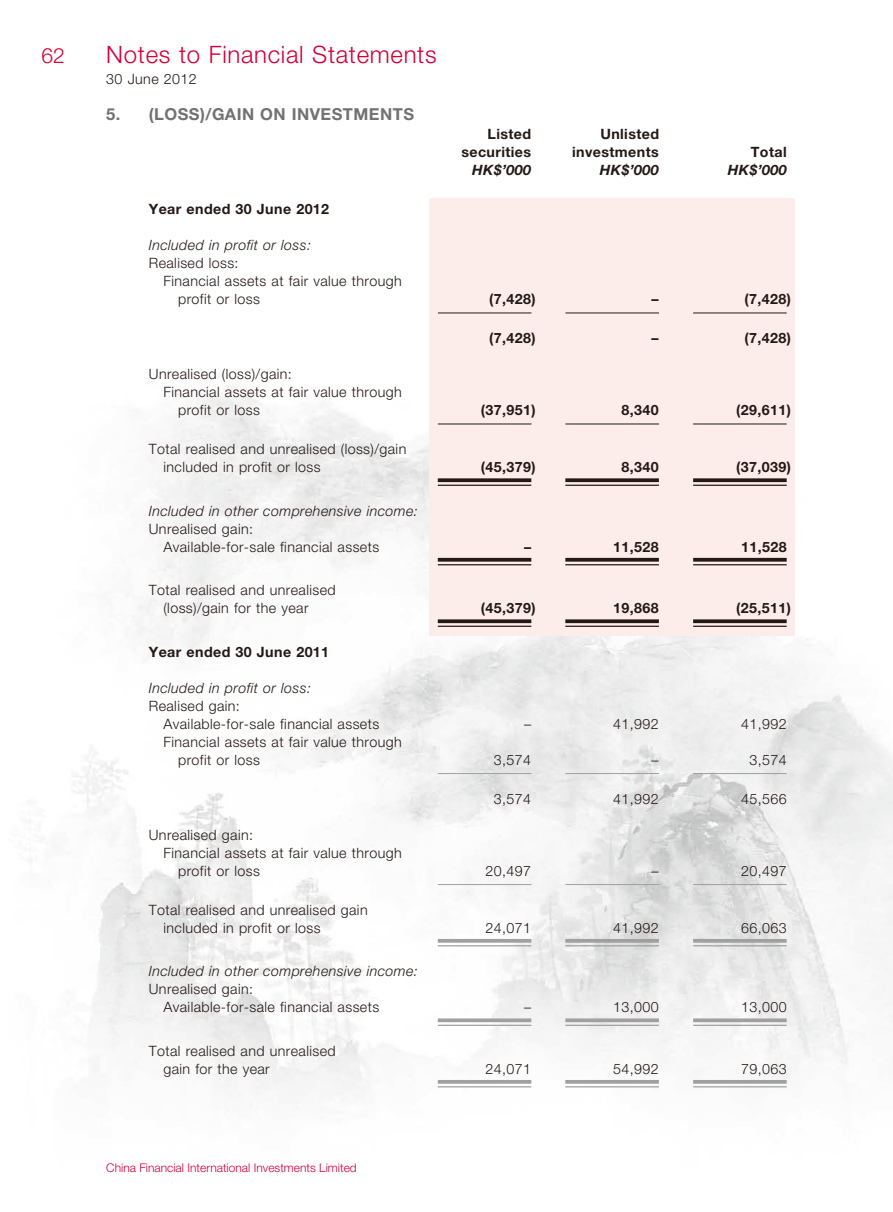
<style>
.page{position:relative;width:893px;height:1212px;background:#fff}
.page>*{position:absolute;margin:0;border:0;box-sizing:border-box;transform-origin:0 0}
.t1{font:300 24px "Helvetica Neue LT Std";letter-spacing:.03em;color:#d30038}
.t2{font:300 21px "Helvetica Neue LT Std";color:#d30038}
.t3{font:700 16.5px "Helvetica Neue LT Std";letter-spacing:.03em;color:#727272}
.t4{font:300 14.25px/18px "Helvetica Neue LT Std";letter-spacing:.03em;color:#231916}
.t5{font:700 14.25px "Helvetica Neue LT Std";letter-spacing:.03em;color:#231916}
.t6{font:italic 300 14.25px "Helvetica Neue LT Std";letter-spacing:.03em;color:#231916}
.t7{font:italic 700 14.25px "Helvetica Neue LT Std";letter-spacing:.03em;color:#231916}
.t8{font:300 12px "Helvetica Neue LT Std";color:#d30038}
</style>
<div class="page">
<img style="left:25px;top:376px;width:868px;height:730px">
<div style="left:429px;top:198px;width:366px;height:438px;background:#fcedea"></div>
<hr style="left:438px;top:313px;width:93px;height:1px;background:#231916">
<hr style="left:565px;top:313px;width:94px;height:1px;background:#231916">
<hr style="left:693px;top:313px;width:94px;height:1px;background:#231916">
<hr style="left:438px;top:424px;width:93px;height:1px;background:#231916">
<hr style="left:565px;top:424px;width:94px;height:1px;background:#231916">
<hr style="left:693px;top:424px;width:94px;height:1px;background:#231916">
<svg style="left:438px;top:478px;width:93px;height:4px"></svg>
<hr style="left:438px;top:485px;width:93px;height:1px;background:#231916">
<svg style="left:565px;top:478px;width:94px;height:4px"></svg>
<hr style="left:565px;top:485px;width:94px;height:1px;background:#231916">
<svg style="left:693px;top:478px;width:94px;height:4px"></svg>
<hr style="left:693px;top:485px;width:94px;height:1px;background:#231916">
<svg style="left:438px;top:558px;width:93px;height:4px"></svg>
<hr style="left:438px;top:564px;width:93px;height:1px;background:#231916">
<svg style="left:565px;top:558px;width:94px;height:4px"></svg>
<hr style="left:565px;top:564px;width:94px;height:1px;background:#231916">
<svg style="left:693px;top:558px;width:94px;height:4px"></svg>
<hr style="left:693px;top:564px;width:94px;height:1px;background:#231916">
<svg style="left:438px;top:619px;width:93px;height:4px"></svg>
<hr style="left:438px;top:626px;width:93px;height:1px;background:#231916">
<svg style="left:565px;top:619px;width:94px;height:4px"></svg>
<hr style="left:565px;top:626px;width:94px;height:1px;background:#231916">
<svg style="left:693px;top:619px;width:94px;height:4px"></svg>
<hr style="left:693px;top:626px;width:94px;height:1px;background:#231916">
<hr style="left:438px;top:773px;width:93px;height:1px;background:#a0a0a1">
<hr style="left:565px;top:773px;width:94px;height:1px;background:#a0a0a1">
<hr style="left:693px;top:773px;width:94px;height:1px;background:#a0a0a1">
<hr style="left:438px;top:884px;width:93px;height:1px;background:#a0a0a1">
<hr style="left:565px;top:884px;width:94px;height:1px;background:#a0a0a1">
<hr style="left:693px;top:884px;width:94px;height:1px;background:#a0a0a1">
<svg style="left:438px;top:939px;width:93px;height:4px"></svg>
<hr style="left:438px;top:945px;width:93px;height:1px;background:#a0a0a1">
<svg style="left:565px;top:939px;width:94px;height:4px"></svg>
<hr style="left:565px;top:945px;width:94px;height:1px;background:#a0a0a1">
<svg style="left:693px;top:939px;width:94px;height:4px"></svg>
<hr style="left:693px;top:945px;width:94px;height:1px;background:#a0a0a1">
<svg style="left:438px;top:1018px;width:93px;height:4px"></svg>
<hr style="left:438px;top:1025px;width:93px;height:1px;background:#a0a0a1">
<svg style="left:565px;top:1018px;width:94px;height:4px"></svg>
<hr style="left:565px;top:1025px;width:94px;height:1px;background:#a0a0a1">
<svg style="left:693px;top:1018px;width:94px;height:4px"></svg>
<hr style="left:693px;top:1025px;width:94px;height:1px;background:#a0a0a1">
<svg style="left:438px;top:1080px;width:93px;height:4px"></svg>
<hr style="left:438px;top:1086px;width:93px;height:1px;background:#a0a0a1">
<svg style="left:565px;top:1080px;width:94px;height:4px"></svg>
<hr style="left:565px;top:1086px;width:94px;height:1px;background:#a0a0a1">
<svg style="left:693px;top:1080px;width:94px;height:4px"></svg>
<hr style="left:693px;top:1086px;width:94px;height:1px;background:#a0a0a1">
<h2 class="t2" style="left:41px;top:42px;width:25px">62</h2>
<h1 class="t1" style="left:106px;top:40px;width:332px">Notes to Financial Statements</h1>
<p class="t4" style="left:106px;top:70px;width:92px">30 June 2012</p>
<p class="t3" style="left:106px;top:104px;width:309px">5. (LOSS)/GAIN ON INVESTMENTS</p>
<p class="t5" style="left:487px;top:125px;width:45px">Listed</p>
<p class="t5" style="left:600px;top:125px;width:60px">Unlisted</p>
<p class="t5" style="left:461px;top:143px;width:71px">securities</p>
<p class="t5" style="left:572px;top:143px;width:88px">investments</p>
<p class="t5" style="left:751px;top:143px;width:37px">Total</p>
<p class="t7" style="left:472px;top:161px;width:60px">HK$’000</p>
<p class="t7" style="left:600px;top:161px;width:60px">HK$’000</p>
<p class="t7" style="left:728px;top:161px;width:60px">HK$’000</p>
<p class="t5" style="left:149px;top:200px;width:182px">Year ended 30 June 2012</p>
<p class="t6" style="left:149px;top:237px;width:164px">Included in profit or loss:</p>
<p class="t4" style="left:149px;top:254px;width:91px">Realised loss:</p>
<p class="t4" style="left:163px;top:272px;width:240px">Financial assets at fair value through</p>
<p class="t4" style="left:178px;top:290px;width:83px">profit or loss</p>
<p class="t5" style="left:489px;top:290px;width:48px">(7,428)</p>
<p class="t5" style="left:652px;top:290px;width:9px">–</p>
<p class="t5" style="left:744px;top:290px;width:48px">(7,428)</p>
<p class="t5" style="left:489px;top:329px;width:48px">(7,428)</p>
<p class="t5" style="left:652px;top:329px;width:9px">–</p>
<p class="t5" style="left:744px;top:329px;width:48px">(7,428)</p>
<p class="t4" style="left:149px;top:365px;width:144px">Unrealised (loss)/gain:</p>
<p class="t4" style="left:163px;top:383px;width:240px">Financial assets at fair value through</p>
<p class="t4" style="left:178px;top:401px;width:83px">profit or loss</p>
<p class="t5" style="left:481px;top:401px;width:56px">(37,951)</p>
<p class="t5" style="left:621px;top:401px;width:39px">8,340</p>
<p class="t5" style="left:736px;top:401px;width:56px">(29,611)</p>
<p class="t4" style="left:163px;top:440px;width:244px;text-indent:-15px">Total realised and unrealised (loss)/gain included in profit or loss</p>
<p class="t5" style="left:481px;top:458px;width:56px">(45,379)</p>
<p class="t5" style="left:621px;top:458px;width:39px">8,340</p>
<p class="t5" style="left:736px;top:458px;width:56px">(37,039)</p>
<p class="t6" style="left:149px;top:502px;width:271px">Included in other comprehensive income:</p>
<p class="t4" style="left:163px;top:519px;width:217px;text-indent:-15px">Unrealised gain:<br>Available-for-sale financial assets</p>
<p class="t4" style="left:163px;top:581px;width:174px;text-indent:-15px">Total realised and unrealised (loss)/gain for the year</p>
<p class="t5" style="left:149px;top:643px;width:182px">Year ended 30 June 2011</p>
<p class="t6" style="left:149px;top:679px;width:164px">Included in profit or loss:</p>
<p class="t4" style="left:163px;top:696px;width:217px;text-indent:-15px">Realised gain:<br>Available-for-sale financial assets</p>
<p class="t4" style="left:178px;top:732px;width:225px;text-indent:-15px">Financial assets at fair value through profit or loss</p>
<p class="t5" style="left:524px;top:538px;width:9px">–</p>
<p class="t5" style="left:613px;top:538px;width:47px">11,528</p>
<p class="t5" style="left:741px;top:538px;width:47px">11,528</p>
<p class="t5" style="left:481px;top:599px;width:56px">(45,379)</p>
<p class="t5" style="left:613px;top:599px;width:47px">19,868</p>
<p class="t5" style="left:736px;top:599px;width:56px">(25,511)</p>
<p class="t4" style="left:524px;top:714px;width:9px">–</p>
<p class="t4" style="left:613px;top:714px;width:47px">41,992</p>
<p class="t4" style="left:741px;top:714px;width:47px">41,992</p>
<p class="t4" style="left:494px;top:750px;width:39px">3,574</p>
<p class="t4" style="left:652px;top:750px;width:9px">–</p>
<p class="t4" style="left:749px;top:750px;width:39px">3,574</p>
<p class="t4" style="left:494px;top:789px;width:39px">3,574</p>
<p class="t4" style="left:613px;top:789px;width:47px">41,992</p>
<p class="t4" style="left:741px;top:789px;width:47px">45,566</p>
<p class="t4" style="left:149px;top:825px;width:106px">Unrealised gain:</p>
<p class="t4" style="left:163px;top:843px;width:240px">Financial assets at fair value through</p>
<p class="t4" style="left:178px;top:861px;width:83px">profit or loss</p>
<p class="t4" style="left:486px;top:861px;width:47px">20,497</p>
<p class="t4" style="left:652px;top:861px;width:9px">–</p>
<p class="t4" style="left:741px;top:861px;width:47px">20,497</p>
<p class="t4" style="left:163px;top:900px;width:206px;text-indent:-15px">Total realised and unrealised gain included in profit or loss</p>
<p class="t4" style="left:486px;top:918px;width:47px">24,071</p>
<p class="t4" style="left:613px;top:918px;width:47px">41,992</p>
<p class="t4" style="left:741px;top:918px;width:47px">66,063</p>
<p class="t6" style="left:149px;top:963px;width:271px">Included in other comprehensive income:</p>
<p class="t4" style="left:163px;top:980px;width:217px;text-indent:-15px">Unrealised gain:<br>Available-for-sale financial assets</p>
<p class="t4" style="left:163px;top:1041px;width:174px;text-indent:-15px">Total realised and unrealised gain for the year</p>
<p class="t8" style="left:106px;top:1160px;width:252px">China Financial International Investments Limited</p>
<p class="t4" style="left:524px;top:998px;width:9px">–</p>
<p class="t4" style="left:613px;top:998px;width:47px">13,000</p>
<p class="t4" style="left:741px;top:998px;width:47px">13,000</p>
<p class="t4" style="left:486px;top:1059px;width:47px">24,071</p>
<p class="t4" style="left:613px;top:1059px;width:47px">54,992</p>
<p class="t4" style="left:741px;top:1059px;width:47px">79,063</p>
</div>
